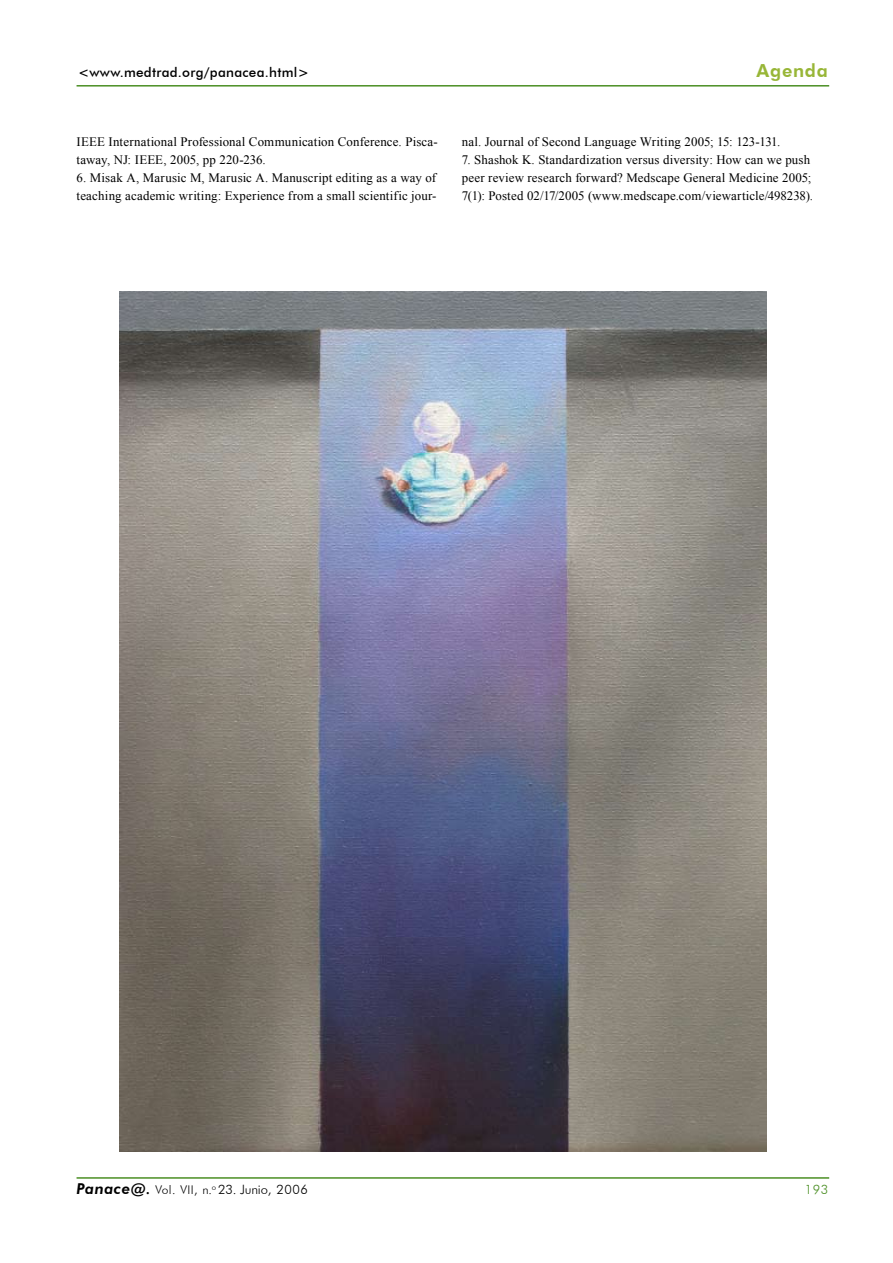
<style>
.page{position:relative;width:893px;height:1263px;background:#fff}
.page>*{position:absolute;margin:0;border:0;box-sizing:border-box;transform-origin:0 0}
.t1{font:800 18px "Futura BT";letter-spacing:.04em;color:#98b637}
.t2{font:500 13.5px "Futura BT";letter-spacing:.02em;color:#000}
.t3{font:12.9px/18px "Times New Roman";letter-spacing:.01em;color:#000}
.t4{font:300 12.9px "Futura BT";letter-spacing:-.015em;color:#000}
.t5{font:300 12.9px "Futura BT";color:#4b8f24}
.s1{font-weight:800;font-style:italic;font-size:15px}
.s2{font-weight:800;font-style:italic}
.s3{font-size:12px}
</style>
<div class="page">
<hr style="left:77px;top:1177px;width:752px;height:2px;background:#4b8f24">
<hr style="left:77px;top:85px;width:752px;height:2px;background:#4b8f24">
<img style="left:120px;top:291px;width:646px;height:860px">
<p class="t2" style="left:78px;top:64px;width:232px">&lt;www.medtrad.org/panacea.html&gt;</p>
<h1 class="t1" style="left:757px;top:59px;width:73px">Agenda</h1>
<p class="t3" style="left:77px;top:132px;width:363px">IEEE International Professional Communication Conference. Pisca&shy;taway, NJ: IEEE, 2005, pp 220-236.</p>
<p class="t3" style="left:77px;top:168px;width:361px">6. Misak A, Marusic M, Marusic A. Manuscript editing as a way of teaching academic writing: Experience from a small scientific jour-</p>
<p class="t3" style="left:462px;top:132px;width:320px">nal. Journal of Second Language Writing 2005; 15: 123-131.</p>
<p class="t3" style="left:462px;top:150px;width:353px">7. Shashok K. Standardization versus diversity: How can we push peer review research forward? Medscape General Medicine 2005;<br>7(1): Posted 02/17/2005 (www.medscape.com/viewarticle/498238).</p>
<p class="t4" style="left:77px;top:1181px;width:233px"><span class="s1">Panace@</span><span class="s2">.</span> <span class="s3">Vol. VII, n.</span><sup>o</sup> 23. Junio, 2006</p>
<p class="t5" style="left:805px;top:1181px;width:25px">19 3</p>
</div>
